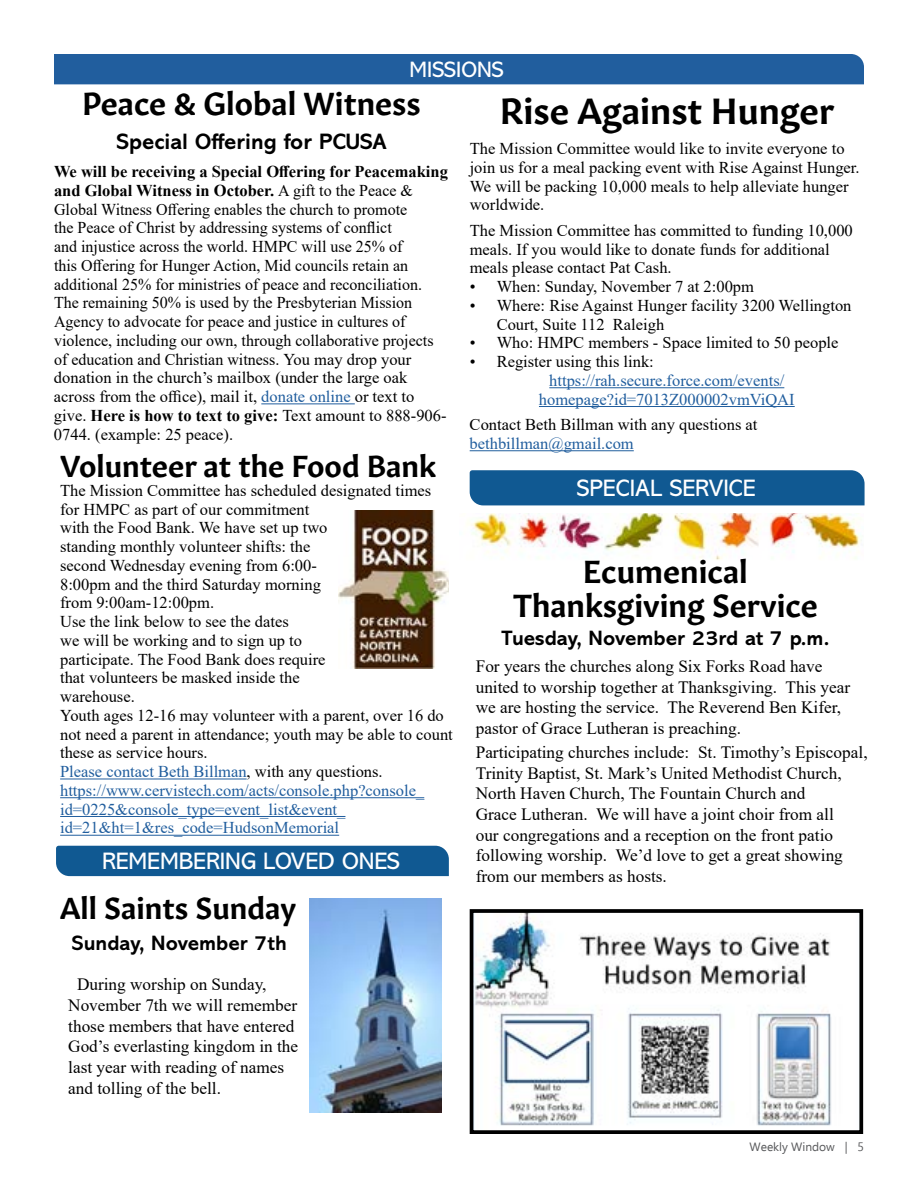
<style>
.page{position:relative;width:918px;height:1188px;background:#fff}
.page>*{position:absolute;margin:0;border:0;box-sizing:border-box;transform-origin:0 0}
.t1{font:600 36px "Gitan Latn";color:#000}
.t2{font:600 31.5px/34.5px "Gitan Latn";color:#000;text-align:center}
.t3{font:600 30px "Gitan Latn";color:#000}
.t4{font:24px "Abadi MT Pro";color:#fff}
.t5{font:700 22.5px "Abadi MT Pro";color:#000}
.t6{font:22.5px "Abadi MT Pro";color:#fff}
.t7{font:700 21px "Abadi MT Pro";color:#000}
.t8{font:17.25px/20.7px "Times New Roman";color:#000}
.t9{font:16.5px/18.8px "Times New Roman";color:#000}
.t10{font:16.5px/18.8px "Times New Roman";color:#215e9e;text-align:center}
.t11{font:12px "Ebrima";color:#58595b}
.s1{font-weight:700}
.s2{color:#215e9e}
</style>
<div class="page">
<img style="left:467px;top:513px;width:395px;height:47px">
<div style="left:54px;top:54px;width:810px;height:30px;background:#215e9e"></div>
<hr style="left:261px;top:403px;width:94px;height:1px;background:#215e9e">
<hr style="left:60px;top:779px;width:187px;height:1px;background:#215e9e">
<hr style="left:60px;top:797px;width:364px;height:1px;background:#215e9e">
<hr style="left:60px;top:816px;width:285px;height:1px;background:#215e9e">
<hr style="left:60px;top:835px;width:279px;height:1px;background:#215e9e">
<img style="left:339px;top:511px;width:110px;height:157px">
<hr style="left:549px;top:387px;width:235px;height:1px;background:#215e9e">
<hr style="left:539px;top:406px;width:256px;height:1px;background:#215e9e">
<hr style="left:470px;top:450px;width:164px;height:1px;background:#215e9e">
<div style="left:470px;top:470px;width:395px;height:35px;background:#105992"></div>
<div style="left:56px;top:846px;width:393px;height:30px;background:#105992"></div>
<img style="left:309px;top:899px;width:132px;height:214px">
<img style="left:475px;top:914px;width:356px;height:212px">
<div style="left:470px;top:909px;width:393px;height:225px;border:4px solid #000"></div>
<h3 class="t6" style="left:410px;top:57px;width:96px">MISSIONS</h3>
<h2 class="t2" style="left:82px;top:84px;width:340px">Peace &amp; Global Witness</h2>
<h3 class="t5" style="left:116px;top:128px;width:271px">Special Offering for PCUSA</h3>
<p class="t9" style="left:54px;top:162px;width:396px"><span class="s1">We will be receiving a Special Offering for Peacemaking and Global Witness in October.</span> A gift to the Peace &amp; Global Witness Offering enables the church to promote<br>the Peace of Christ by addressing systems of conflict<br>and injustice across the world. HMPC will use 25% of<br>this Offering for Hunger Action, Mid councils retain an additional 25% for ministries of peace and reconciliation.<br>The remaining 50% is used by the Presbyterian Mission Agency to advocate for peace and justice in cultures of violence, including our own, through collaborative projects of education and Christian witness. You may drop your donation in the church’s mailbox (under the large oak across from the office), mail it, <span class="s2">donate online</span> or text to give. <span class="s1">Here is how to text to give:</span> Text amount to 888-906- 0744. (example: 25 peace).</p>
<h1 class="t1" style="left:500px;top:80px;width:336px">Rise Against Hunger</h1>
<p class="t9" style="left:470px;top:139px;width:391px">The Mission Committee would like to invite everyone to join us for a meal packing event with Rise Against Hunger.<br>We will be packing 10,000 meals to help alleviate hunger worldwide.</p>
<p class="t9" style="left:470px;top:221px;width:385px">The Mission Committee has committed to funding 10,000 meals. If you would like to donate funds for additional meals please contact Pat Cash.</p>
<p class="t9" style="left:470px;top:277px;width:286px">• When: Sunday, November 7 at 2:00pm</p>
<p class="t9" style="left:497px;top:295px;width:356px;text-indent:-27px">• Where: Rise Against Hunger facility 3200 Wellington<br>Court, Suite 112 Raleigh</p>
<p class="t9" style="left:470px;top:333px;width:370px">• Who: HMPC members - Space limited to 50 people</p>
<p class="t9" style="left:470px;top:352px;width:186px">• Register using this link:</p>
<p class="t10" style="left:539px;top:370px;width:257px">https://rah.secure.force.com/events/ homepage?id=7013Z000002vmViQAI</p>
<p class="t9" style="left:470px;top:415px;width:289px">Contact Beth Billman with any questions at</p>
<p class="t10" style="left:470px;top:433px;width:166px">bethbillman@gmail.com</p>
<h3 class="t3" style="left:60px;top:440px;width:378px">Volunteer at the Food Bank</h3>
<p class="t9" style="left:60px;top:481px;width:394px">The Mission Committee has scheduled designated times for HMPC as part of our commitment<br>with the Food Bank. We have set up two<br>standing monthly volunteer shifts: the<br>second Wednesday evening from 6:00-<br>8:00pm and the third Saturday morning<br>from 9:00am-12:00pm.<br>Use the link below to see the dates<br>we will be working and to sign up to<br>participate. The Food Bank does require<br>that volunteers be masked inside the<br>warehouse.<br>Youth ages 12-16 may volunteer with a parent, over 16 do not need a parent in attendance; youth may be able to count these as service hours.<br><span class="s2">Please contact Beth Billman</span>, with any questions. <span class="s2">https://www.cervistech.com/acts/console.php?console_ id=0225&amp;console_type=event_list&amp;event_ id=21&amp;ht=1&amp;res_code=HudsonMemorial</span></p>
<h3 class="t4" style="left:102px;top:848px;width:300px">REMEMBERING LOVED ONES</h3>
<h3 class="t3" style="left:60px;top:882px;width:238px">All Saints Sunday</h3>
<p class="t7" style="left:72px;top:930px;width:217px">Sunday, November 7th</p>
<p class="t8" style="left:68px;top:973px;width:231px;text-indent:9px">During worship on Sunday,<br>November 7th we will remember those members that have entered<br>God’s everlasting kingdom in the last year with reading of names and tolling of the bell.</p>
<h3 class="t4" style="left:577px;top:475px;width:180px">SPECIAL SERVICE</h3>
<h2 class="t2" style="left:513px;top:551px;width:306px">Ecumenical<br>Thanksgiving Service</h2>
<p class="t7" style="left:502px;top:626px;width:329px">Tuesday, November 23rd at 7 p.m.</p>
<p class="t8" style="left:476px;top:655px;width:376px">For years the churches along Six Forks Road have united to worship together at Thanksgiving. This year we are hosting the service. The Reverend Ben Kifer, pastor of Grace Lutheran is preaching.</p>
<p class="t8" style="left:476px;top:741px;width:393px">Participating churches include: St. Timothy’s Episcopal, Trinity Baptist, St. Mark’s United Methodist Church, North Haven Church, The Fountain Church and<br>Grace Lutheran. We will have a joint choir from all<br>our congregations and a reception on the front patio following worship. We’d love to get a great showing from our members as hosts.</p>
<p class="t11" style="left:750px;top:1138px;width:116px">Weekly Window | 5</p>
</div>
